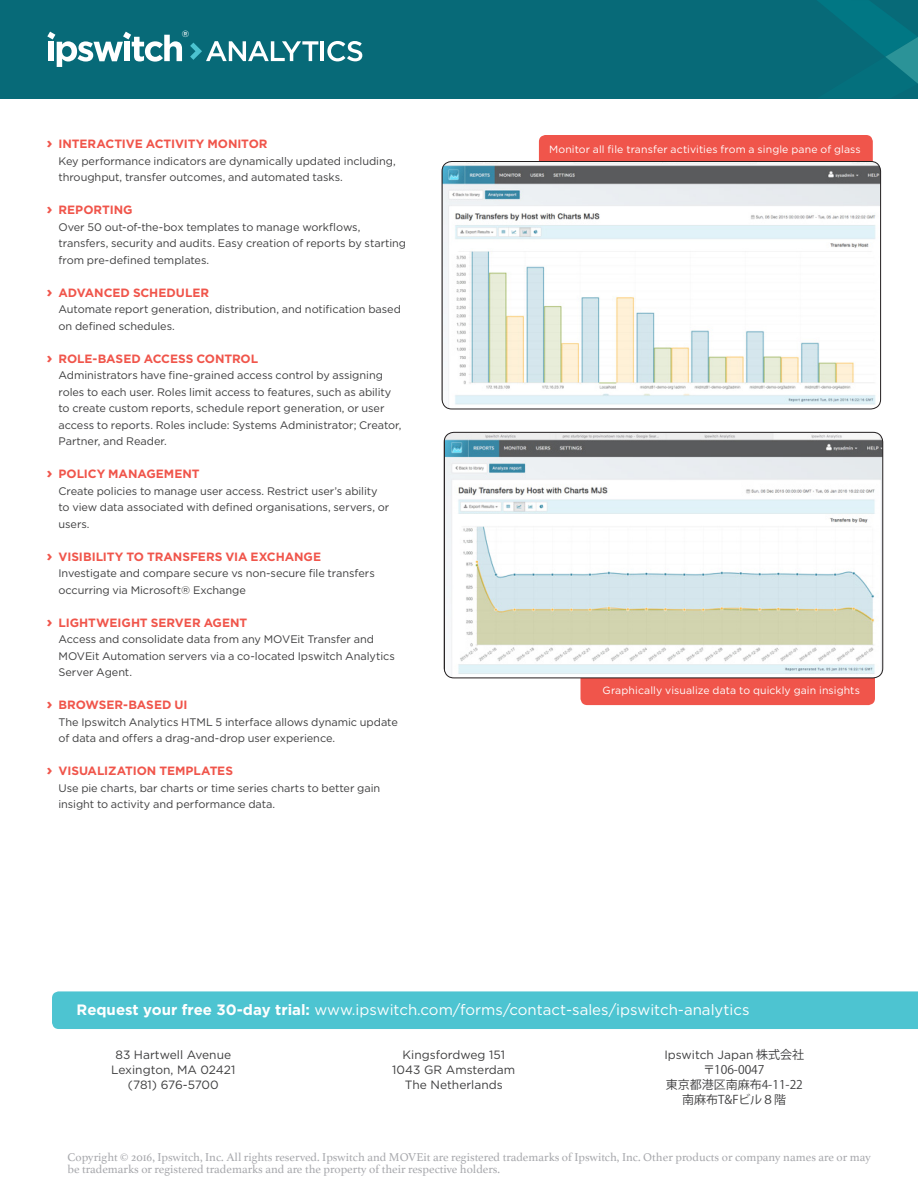
<style>
.page{position:relative;width:918px;height:1188px;background:#fff}
.page>*{position:absolute;margin:0;border:0;box-sizing:border-box;transform-origin:0 0}
.t1{font:15px "Gotham";color:#fff}
.t2{font:12px/12px "Athelas";color:#a8a9ad}
.t3{font:700 12px "Gotham";letter-spacing:-.005em;color:#f0554b}
.t4{font:12px/15px "Gotham";color:#3e3e3f;text-align:center}
.t5{font:12px "Koz Go Pr 6 N";color:#3e3e3f}
.t6{font:10.95px/16.5px "Gotham";letter-spacing:-.005em;color:#3e3e3f}
.t7{font:10.5px "Gotham";letter-spacing:.01em;color:#fff}
.t8{font:500 9px "Gotham";color:#fff}
.s1{font-size:14.85px}
.s2{font-weight:700}
.s3{font-family:"Koz Go Pr 6 N"}
</style>
<div class="page">
<div style="left:0;top:0;width:918px;height:98px;background:#076a78"></div>
<svg style="left:818px;top:0;width:100px;height:84px"></svg>
<div style="left:539px;top:135px;width:334px;height:33px;background:#f0554b;border-radius:7px"></div>
<div style="left:580px;top:672px;width:295px;height:33px;background:#f0554b;border-radius:7px"></div>
<img style="left:442px;top:161px;width:439px;height:248px">
<div style="left:442px;top:161px;width:439px;height:248px;border:1px solid #231f20;border-radius:10px"></div>
<img style="left:444px;top:432px;width:439px;height:246px">
<div style="left:444px;top:432px;width:439px;height:246px;border:1px solid #231f20;border-radius:10px"></div>
<div style="left:52px;top:991px;width:866px;height:38px;background:#4dc4d1"></div>
<svg style="left:47px;top:32px;width:135px;height:35px"></svg>
<svg style="left:190px;top:41px;width:128px;height:20px"></svg>
<hr style="left:321px;top:41px;width:3px;height:20px;background:#fff">
<svg style="left:327px;top:41px;width:35px;height:20px"></svg>
<p class="t8" style="left:182px;top:28px;width:9px">®</p>
<p class="t3" style="left:46px;top:137px;width:223px"><span class="s1">›</span> INTERACTIVE ACTIVITY MONITOR</p>
<p class="t6" style="left:58px;top:152px;width:339px">Key performance indicators are dynamically updated including, throughput, transfer outcomes, and automated tasks.</p>
<p class="t3" style="left:46px;top:203px;width:88px"><span class="s1">›</span> REPORTING</p>
<p class="t6" style="left:58px;top:218px;width:349px">Over 50 out-of-the-box templates to manage workflows, transfers, security and audits. Easy creation of reports by starting from pre-defined templates.</p>
<p class="t3" style="left:46px;top:285px;width:164px"><span class="s1">›</span> ADVANCED SCHEDULER</p>
<p class="t6" style="left:58px;top:301px;width:344px">Automate report generation, distribution, and notification based on defined schedules.</p>
<p class="t3" style="left:46px;top:351px;width:213px"><span class="s1">›</span> ROLE-BASED ACCESS CONTROL</p>
<p class="t6" style="left:58px;top:367px;width:345px">Administrators have fine-grained access control by assigning roles to each user. Roles limit access to features, such as ability to create custom reports, schedule report generation, or user access to reports. Roles include: Systems Administrator; Creator, Partner, and Reader.</p>
<p class="t3" style="left:46px;top:467px;width:155px"><span class="s1">›</span> POLICY MANAGEMENT</p>
<p class="t6" style="left:58px;top:482px;width:332px">Create policies to manage user access. Restrict user’s ability to view data associated with defined organisations, servers, or users.</p>
<p class="t3" style="left:46px;top:549px;width:276px"><span class="s1">›</span> VISIBILITY TO TRANSFERS VIA EXCHANGE</p>
<p class="t6" style="left:58px;top:565px;width:318px">Investigate and compare secure vs non-secure file transfers occurring via Microsoft® Exchange</p>
<p class="t3" style="left:46px;top:615px;width:202px"><span class="s1">›</span> LIGHTWEIGHT SERVER AGENT</p>
<p class="t6" style="left:58px;top:631px;width:338px">Access and consolidate data from any MOVEit Transfer and<br>MOVEit Automation servers via a co-located Ipswitch Analytics<br>Server Agent.</p>
<p class="t3" style="left:46px;top:698px;width:143px"><span class="s1">›</span> BROWSER-BASED UI</p>
<p class="t6" style="left:58px;top:713px;width:341px">The Ipswitch Analytics HTML 5 interface allows dynamic update of data and offers a drag-and-drop user experience.</p>
<p class="t3" style="left:46px;top:764px;width:188px"><span class="s1">›</span> VISUALIZATION TEMPLATES</p>
<p class="t6" style="left:58px;top:779px;width:323px">Use pie charts, bar charts or time series charts to better gain insight to activity and performance data.</p>
<p class="t7" style="left:549px;top:143px;width:313px">Monitor all file transfer activities from a single pane of glass</p>
<p class="t7" style="left:603px;top:684px;width:259px">Graphically visualize data to quickly gain insights</p>
<p class="t1" style="left:77px;top:1002px;width:674px"><span class="s2">Request your free 30-day trial:</span> www.ipswitch.com/forms/contact-sales/ipswitch-analytics</p>
<p class="t4" style="left:111px;top:1048px;width:126px">83 Hartwell Avenue<br>Lexington, MA 02421 (781) 676-5700</p>
<p class="t4" style="left:392px;top:1048px;width:125px">Kingsfordweg 151<br>1043 GR Amsterdam<br>The Netherlands</p>
<p class="t4" style="left:664px;top:1048px;width:141px">Ipswitch Japan <span class="s3">株式会社</span></p>
<p class="t5" style="left:703px;top:1063px;width:63px">〒106-0047</p>
<p class="t5" style="left:666px;top:1078px;width:139px">東京都港区南麻布4-11-22</p>
<p class="t5" style="left:682px;top:1093px;width:106px">南麻布T&amp;Fビル８階</p>
<p class="t2" style="left:68px;top:1151px;width:805px">Copyright © 2016, Ipswitch, Inc. All rights reserved. Ipswitch and MOVEit are registered trademarks of Ipswitch, Inc. Other products or company names are or may be trademarks or registered trademarks and are the property of their respective holders.</p>
</div>
